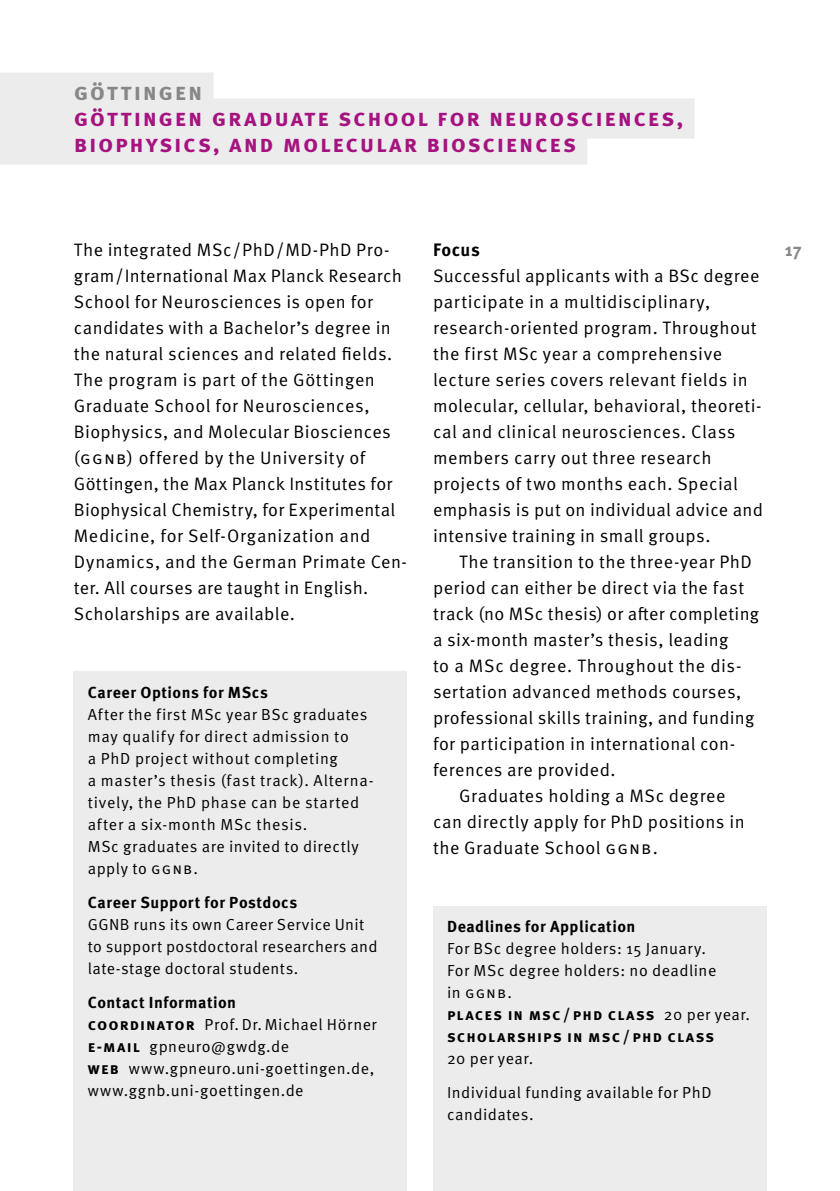
<style>
.page{position:relative;width:840px;height:1191px;background:#fff}
.page>*{position:absolute;margin:0;border:0;box-sizing:border-box;transform-origin:0 0}
.t1{font:700 24px/26px "Meta Pro";letter-spacing:.065em;color:#a61380}
.t2{font:700 24px "Meta Pro";letter-spacing:.07em;color:#878786}
.t3{font:18px/26px "Meta Pro Norm";letter-spacing:.025em;color:#000}
.t4{font:700 18px "Meta Pro";color:#000}
.t5{font:700 18px "Meta Pro";color:#878786}
.t6{font:16px/22px "Meta Pro Norm";letter-spacing:.035em;color:#000}
.t7{font:700 16px/22px "Meta Pro";letter-spacing:.06em;color:#000}
.t8{font:700 16px "Meta Pro";letter-spacing:.03em;color:#000}
.s1{font-family:"Meta Pro";font-weight:700}
.s2{font-family:"Meta Pro Norm";font-weight:400}
</style>
<div class="page">
<div style="left:0;top:72px;width:213px;height:40px;background:#ececed"></div>
<div style="left:0;top:98px;width:694px;height:40px;background:#ececed"></div>
<div style="left:0;top:124px;width:587px;height:40px;background:#ececed"></div>
<div style="left:74px;top:672px;width:333px;height:519px;background:#ececed"></div>
<div style="left:433px;top:906px;width:332px;height:285px;background:#ececed"></div>
<h1 class="t2" style="left:74px;top:73px;width:130px">Göttingen</h1>
<h1 class="t1" style="left:74px;top:103px;width:610px">Göttingen Graduate School for N eurosciences,<br>Biophysics, and Molecular Biosciences</h1>
<p class="t3" style="left:74px;top:235px;width:334px">The integrated MSc/PhD/MD-PhD Pro&shy;gram/International Max Planck Research School for Neurosciences is open for candidates with a Bachelor’s degree in the natural sciences and related fields.<br>The program is part of the Göttingen Graduate School for Neurosciences, Biophysics, and Molecular Biosciences (GGNB) offered by the University of Göttingen, the Max Planck Institutes for Biophysical Chemistry, for Experimental Medicine, for Self-Organization and Dynamics, and the German Primate Cen&shy;ter. All courses are taught in English.<br>Scholarships are available.</p>
<p class="t4" style="left:433px;top:235px;width:48px">Focus</p>
<p class="t3" style="left:433px;top:261px;width:331px">Successful applicants with a BSc degree participate in a multidisciplinary, research-oriented program. Throughout the first MSc year a comprehensive lecture series covers relevant fields in molecular, cellular, behavioral, theoreti&shy;cal and clinical neurosciences. Class members carry out three research projects of two months each. Special emphasis is put on individual advice and intensive training in small groups.</p>
<p class="t3" style="left:459px;top:547px;width:294px">The transition to the three-year PhD</p>
<p class="t3" style="left:433px;top:573px;width:312px">period can either be direct via the fast</p>
<p class="t3" style="left:433px;top:599px;width:327px">track (no MSc thesis) or after completing</p>
<p class="t3" style="left:433px;top:625px;width:297px">a six-month master’s thesis, leading</p>
<p class="t3" style="left:433px;top:651px;width:310px">to a MSc degree. Throughout the dis-</p>
<p class="t3" style="left:433px;top:677px;width:310px">sertation advanced methods courses,</p>
<p class="t3" style="left:433px;top:703px;width:323px">professional skills training, and funding</p>
<p class="t3" style="left:433px;top:729px;width:303px">for participation in international con-</p>
<p class="t3" style="left:433px;top:755px;width:184px">ferences are provided.</p>
<p class="t3" style="left:459px;top:781px;width:268px">Graduates holding a MSc degree</p>
<p class="t3" style="left:433px;top:807px;width:313px">can directly apply for PhD positions in</p>
<p class="t3" style="left:433px;top:833px;width:226px">the Graduate School GGNB.</p>
<p class="t7" style="left:88px;top:680px;width:182px">Career Options for MScs</p>
<p class="t6" style="left:88px;top:702px;width:287px">After the first MSc year BSc graduates may qualify for direct admission to<br>a PhD project without completing<br>a master’s thesis (fast track). Alterna&shy;tively, the PhD phase can be started after a six-month MSc thesis.<br>MSc graduates are invited to directly apply to GGNB.</p>
<p class="t7" style="left:88px;top:890px;width:211px">Career Support for Postdocs</p>
<p class="t6" style="left:88px;top:912px;width:291px">GGNB runs its own Career Service Unit to support postdoctoral researchers and late-stage doctoral students.</p>
<p class="t7" style="left:88px;top:990px;width:150px">Contact Information</p>
<p class="t6" style="left:88px;top:1012px;width:290px"><span class="s1">Coordinator</span> Prof. Dr. Michael Hörner <span class="s1">E-mail</span> gpneuro@gwdg.de<br><span class="s1">Web</span> www.gpneuro.uni-goettingen.de, www.ggnb.uni-goettingen.de</p>
<p class="t8" style="left:447px;top:914px;width:190px">Deadlines for Application</p>
<p class="t6" style="left:447px;top:936px;width:271px">For BSc degree holders: 15 January.<br>For MSc degree holders: no deadline in GGNB.</p>
<p class="t7" style="left:447px;top:1002px;width:304px">Places in MSc /PhD class <span class="s2">20 per year.<br></span>Scholarships in MSc /PhD class</p>
<p class="t6" style="left:447px;top:1040px;width:266px;line-height:34px">20 per year.<br>Individual funding available for PhD</p>
<p class="t6" style="left:447px;top:1102px;width:88px">candidates.</p>
<p class="t5" style="left:784px;top:235px;width:18px">17</p>
</div>
